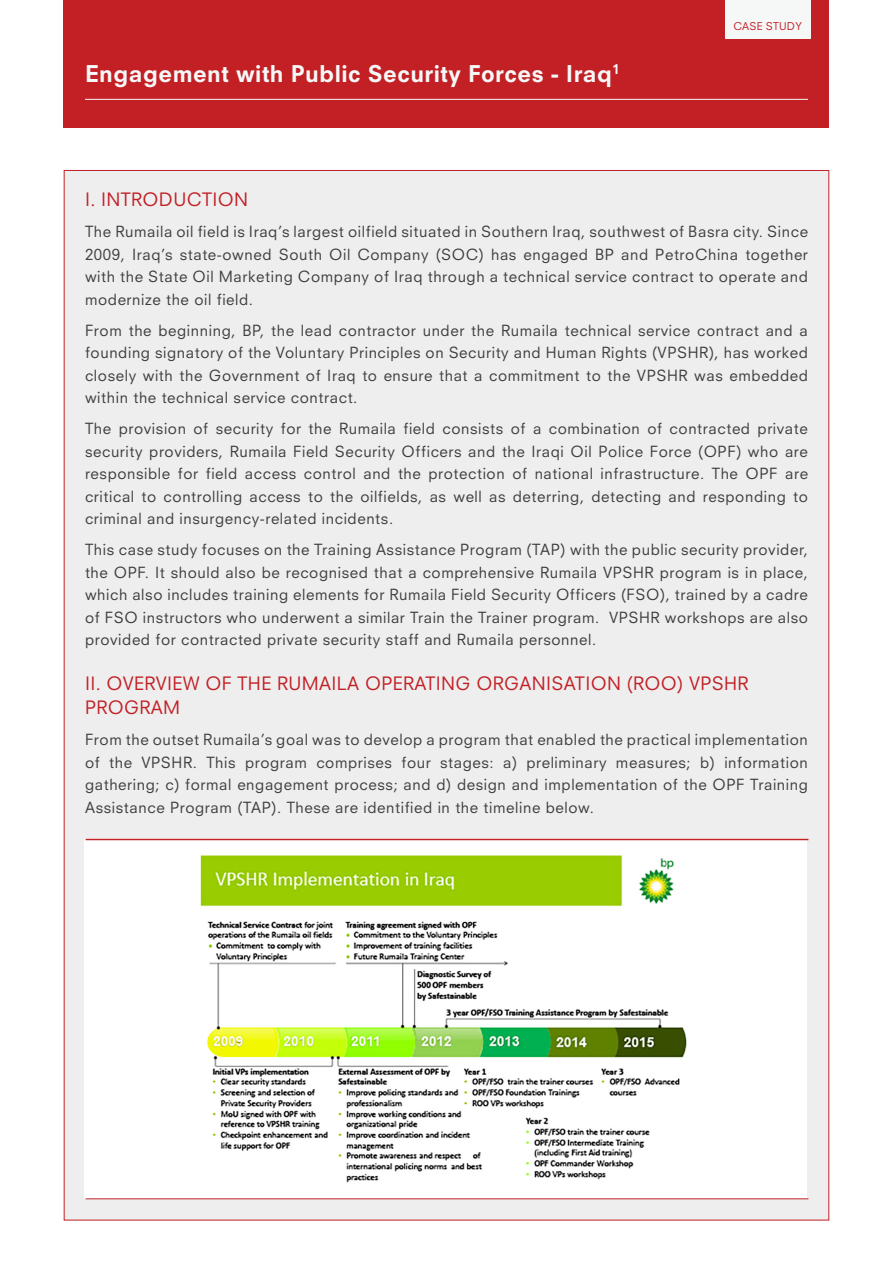
<style>
.page{position:relative;width:893px;height:1263px;background:#fff}
.page>*{position:absolute;margin:0;border:0;box-sizing:border-box;transform-origin:0 0}
.Heading_1{font:800 22.5px "Neuzeit S";letter-spacing:.02em;color:#f6f7f7}
.heading_4{font:18px/24px "Neuzeit S";letter-spacing:.02em;color:#c22025}
.body{font:15px/22.5px "Neuzeit S";letter-spacing:.04em;color:#3e3e3f;text-align:justify}
.t1{font:10.5px "Neuzeit S";letter-spacing:.02em;color:#c22025}
</style>
<div class="page">
<div style="left:64px;top:0;width:765px;height:128px;background:#c22025"></div>
<div style="left:64px;top:170px;width:765px;height:1050px;background:#eeeeef"></div>
<div style="left:85px;top:839px;width:722px;height:360px;background:#fff"></div>
<hr style="left:86px;top:839px;width:722px;height:1px;background:#c22025">
<hr style="left:86px;top:1198px;width:722px;height:1px;background:#c22025">
<div style="left:725px;top:0;width:85px;height:38px;background:#f6f7f7"></div>
<hr style="left:85px;top:99px;width:723px;height:1px;background:#f6f7f7">
<img style="left:200px;top:855px;width:487px;height:328px">
<p class="Heading_1" style="left:85px;top:60px;width:536px">Engagement with Public Security Forces - Iraq<sup>1</sup></p>
<p class="t1" style="left:733px;top:20px;width:70px">CASE STUDY</p>
<p class="heading_4" style="left:85px;top:187px;width:165px">I. INTRODUCTION</p>
<p class="body" style="left:85px;top:220px;width:724px">The Rumaila oil field is Iraq’s largest oilfield situated in Southern Iraq, southwest of Basra city. Since 2009, Iraq’s state-owned South Oil Company (SOC) has engaged BP and PetroChina together with the State Oil Marketing Company of Iraq through a technical service contract to operate and modernize the oil field.</p>
<p class="body" style="left:85px;top:319px;width:724px">From the beginning, BP, the lead contractor under the Rumaila technical service contract and a founding signatory of the Voluntary Principles on Security and Human Rights (VPSHR), has worked closely with the Government of Iraq to ensure that a commitment to the VPSHR was embedded within the technical service contract.</p>
<p class="body" style="left:85px;top:417px;width:724px">The provision of security for the Rumaila field consists of a combination of contracted private security providers, Rumaila Field Security Officers and the Iraqi Oil Police Force (OPF) who are responsible for field access control and the protection of national infrastructure. The OPF are critical to controlling access to the oilfields, as well as deterring, detecting and responding to criminal and insurgency-related incidents.</p>
<p class="body" style="left:85px;top:538px;width:724px">This case study focuses on the Training Assistance Program (TAP) with the public security provider, the OPF. It should also be recognised that a comprehensive Rumaila VPSHR program is in place, which also includes training elements for Rumaila Field Security Officers (FSO), trained by a cadre of FSO instructors who underwent a similar Train the Trainer program. VPSHR workshops are also provided for contracted private security staff and Rumaila personnel.</p>
<p class="heading_4" style="left:85px;top:671px;width:665px">II. OVERVIEW OF THE RUMAILA OPERATING ORGANISATION (ROO) VPSHR<br>PROGRAM</p>
<p class="body" style="left:85px;top:728px;width:724px">From the outset Rumaila’s goal was to develop a program that enabled the practical implementation of the VPSHR. This program comprises four stages: a) preliminary measures; b) information gathering; c) formal engagement process; and d) design and implementation of the OPF Training Assistance Program (TAP). These are identified in the timeline below.</p>
</div>
